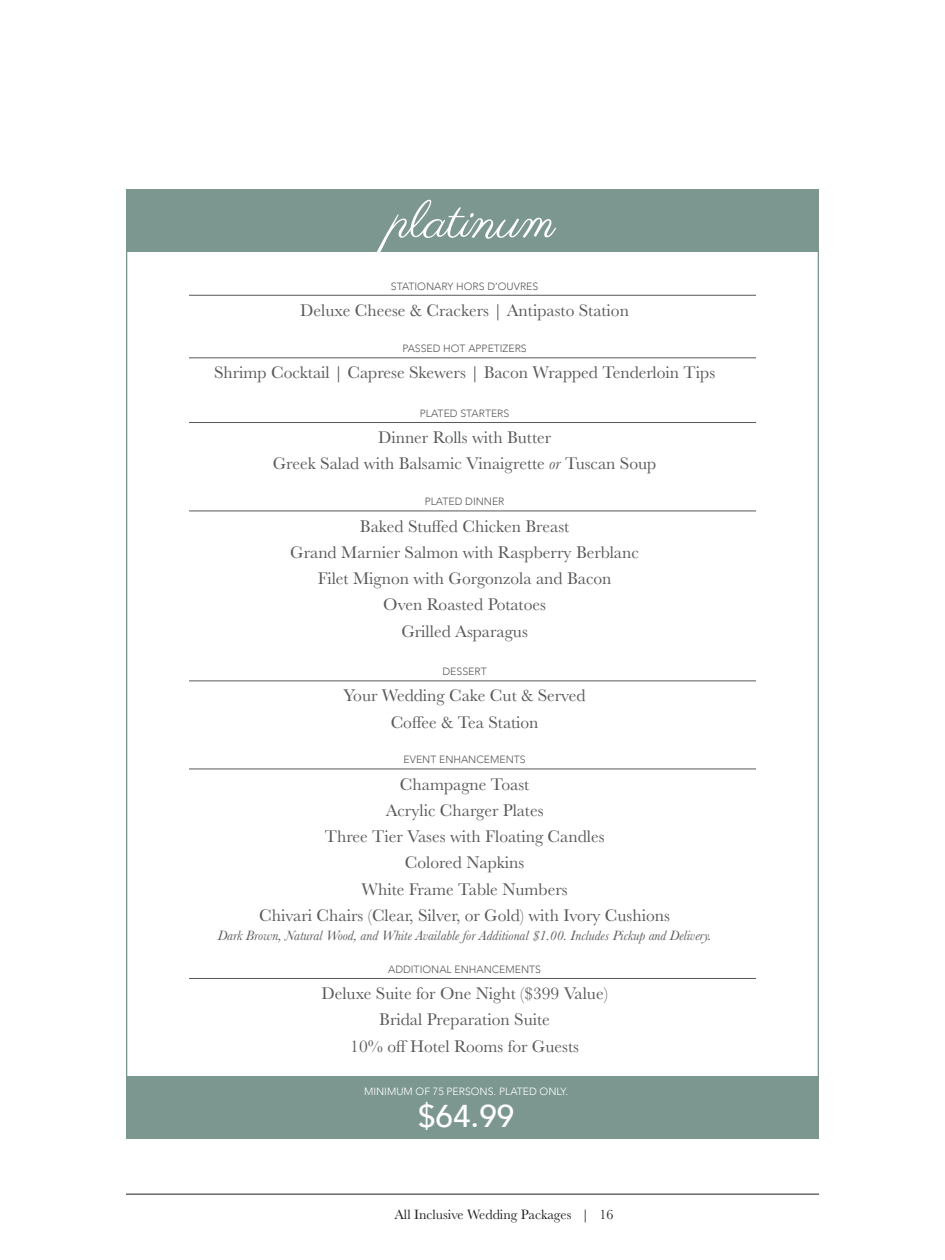
<style>
.page{position:relative;width:945px;height:1260px;background:#fff}
.page>*{position:absolute;margin:0;border:0;box-sizing:border-box;transform-origin:0 0}
.t1{font:52.5px "Parisienne";color:#fff}
.t2{font:500 31.5px "Avenir";color:#fff}
.t3{font:17.5px/26.2px "Baskerville";color:#57585a;text-align:center}
.t4{font:italic 14px "Baskerville";color:#57585a}
.t5{font:14px "Baskerville";color:#231f20}
.t6{font:300 10.5px "Avenir";color:#57585a}
.t7{font:300 10.5px "Avenir";color:#fff}
.s1{font-style:italic}
</style>
<div class="page">
<hr style="left:126px;top:1194px;width:693px;height:1px;background:#231f20">
<div style="left:126px;top:189px;width:693px;height:63px;background:#7c9790"></div>
<hr style="left:189px;top:295px;width:567px;height:1px;background:#57585a">
<hr style="left:189px;top:511px;width:567px;height:1px;background:#57585a">
<hr style="left:189px;top:422px;width:567px;height:1px;background:#57585a">
<hr style="left:189px;top:681px;width:567px;height:1px;background:#57585a">
<hr style="left:189px;top:769px;width:567px;height:1px;background:#57585a">
<hr style="left:189px;top:978px;width:567px;height:1px;background:#57585a">
<hr style="left:189px;top:358px;width:567px;height:1px;background:#57585a">
<div style="left:126px;top:1076px;width:693px;height:63px;background:#7c9790"></div>
<h1 class="t1" style="left:390px;top:189px;width:167px">platinum</h1>
<p class="t6" style="left:391px;top:279px;width:149px">STATIONARY HORS D’OUVRES</p>
<p class="t3" style="left:300px;top:297px;width:330px">Deluxe Cheese &amp; Crackers | Antipasto Station</p>
<p class="t6" style="left:402px;top:342px;width:126px">PASSED HOT APPETIZERS</p>
<p class="t3" style="left:214px;top:360px;width:503px">Shrimp Cocktail | Caprese Skewers | Bacon Wrapped Tenderloin Tips</p>
<p class="t6" style="left:420px;top:406px;width:91px">PLATED STARTERS</p>
<p class="t3" style="left:273px;top:424px;width:385px">Dinner Rolls with Butter<br>Greek Salad with Balsamic Vinaigrette <span class="s1">or</span> Tuscan Soup</p>
<p class="t6" style="left:425px;top:495px;width:81px">PLATED DINNER</p>
<p class="t3" style="left:290px;top:513px;width:350px">Baked Stuffed Chicken Breast<br>Grand Marnier Salmon with Raspberry Berblanc<br>Filet Mignon with Gorgonzola and Bacon<br>Oven Roasted Potatoes<br>Grilled Asparagus</p>
<p class="t6" style="left:443px;top:665px;width:46px">DESSERT</p>
<p class="t3" style="left:344px;top:683px;width:244px">Your Wedding Cake Cut &amp; Served<br>Coffee &amp; Tea Station</p>
<p class="t6" style="left:404px;top:753px;width:124px">EVENT ENHANCEMENTS</p>
<p class="t3" style="left:259px;top:771px;width:412px">Champagne Toast<br>Acrylic Charger Plates<br>Three Tier Vases with Floating Candles<br>Colored Napkins<br>White Frame Table Numbers<br>Chivari Chairs (Clear, Silver, or Gold) with Ivory Cushions</p>
<p class="t4" style="left:218px;top:928px;width:495px">Dark Brown, Natural Wood, and White Available for Additional $1.00. Includes Pickup and Delivery.</p>
<p class="t6" style="left:388px;top:962px;width:154px">ADDITIONAL ENHANCEMENTS</p>
<p class="t3" style="left:321px;top:980px;width:288px">Deluxe Suite for One Night ($399 Value)<br>Bridal Preparation Suite<br>10% off Hotel Rooms for Guests</p>
<p class="t7" style="left:364px;top:1084px;width:206px">MINIMUM OF 75 PERSONS. PLATED ONLY.</p>
<h2 class="t2" style="left:418px;top:1095px;width:98px">$64.99</h2>
<p class="t5" style="left:395px;top:1206px;width:220px">All Inclusive Wedding Packages | 16</p>
</div>
